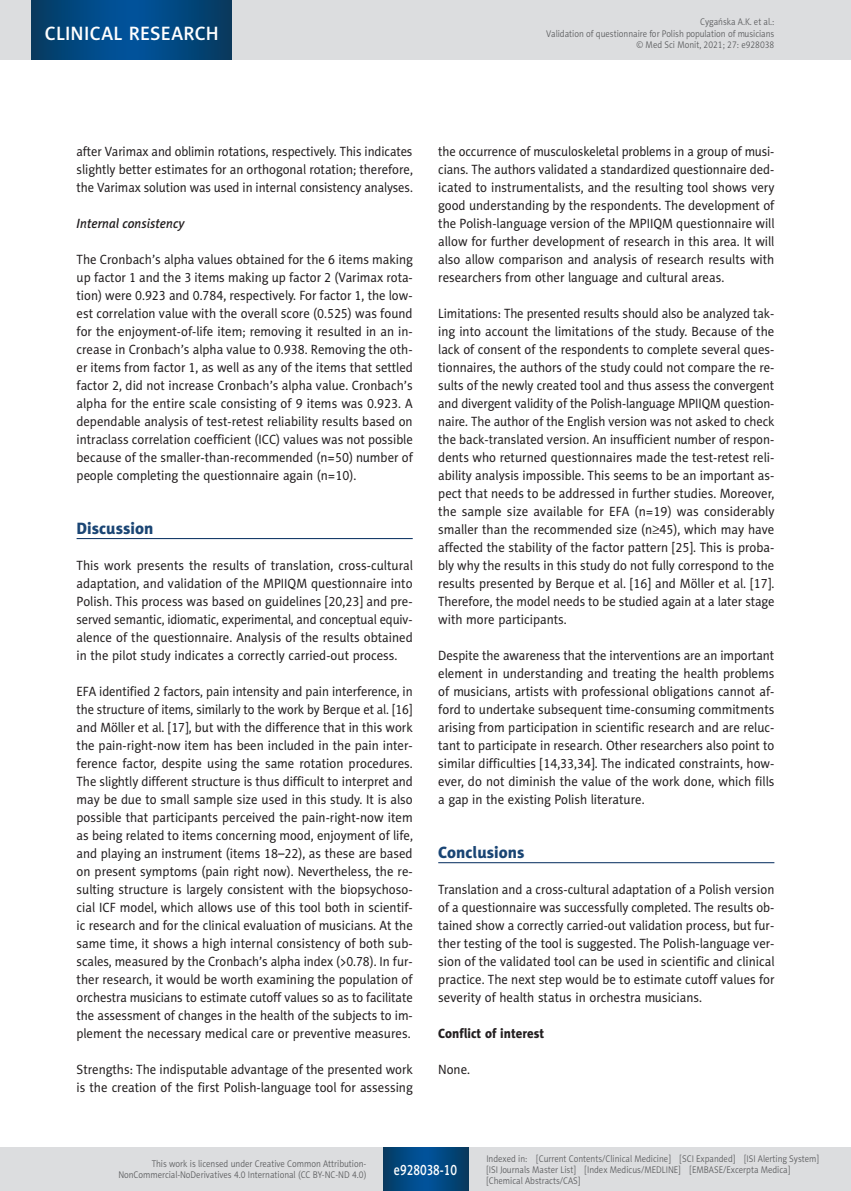
<style>
.page{position:relative;width:851px;height:1191px;background:#fff}
.page>*{position:absolute;margin:0;border:0;box-sizing:border-box;transform-origin:0 0}
.t1{font:19.5px "Naomi Sans EFN Medium";letter-spacing:.015em;color:#fff}
.MSM_Headline_1{font:16.5px "Naomi Sans EFN Heavy";color:#1a4574}
.t2{font:15px "Naomi Sans EFN Medium";color:#fff;scale:.8 1}
.MSM_Body{font:13.5px/18px "Naomi Sans EFN";color:#231f20;text-align:justify;scale:.94 1}
.MSM_Body-2{font:13.5px/18px "Naomi Sans EFN";color:#231f20;text-align:justify;scale:.95 1}
.MSM_Body-3{font:13.5px/18px "Naomi Sans EFN";color:#231f20;text-align:justify;scale:.93 1}
.MSM_Headline_3{font:italic 13.5px "Naomi Sans EFN Medium";color:#231f20;scale:.95 1}
.MSM_Headline_2{font:13.5px "Naomi Sans EFN Heavy";color:#231f20;scale:.95 1}
.t3{font:9.75px/11.2px "Naomi Sans EFN Light";color:#57585a;text-align:right;scale:.9 1}
.s1{font-family:"Standard Sym L"}
</style>
<div class="page">
<hr style="left:77px;top:538px;width:335px;height:1px;background:#00295c">
<hr style="left:438px;top:862px;width:336px;height:1px;background:#00295c">
<div style="left:0;top:1148px;width:850px;height:43px;background:#dcdddf"></div>
<svg style="left:383px;top:1147px;width:85px;height:43px;background:#02477e"></svg>
<div style="left:0;top:0;width:850px;height:60px;background:#dcdddf"></div>
<hr style="left:850px;top:0;width:1px;height:60px;background:#dcdddf">
<svg style="left:32px;top:0;width:200px;height:60px;background:#02477e"></svg>
<h1 class="t1" style="left:45px;top:22px;width:175px">CLINICAL RESEARCH</h1>
<p class="t3" style="left:546px;top:16px;width:255px">Cygańska A.K. et al.:<br>Validation of questionnaire for Polish population of musicians © Med Sci Monit, 2021; 27: e928038</p>
<p class="MSM_Body-3" style="left:77px;top:142px;width:363px">after Varimax and oblimin rotations, respectively. This indicates slightly better estimates for an orthogonal rotation; therefore, the Varimax solution was used in internal consistency analyses.</p>
<p class="MSM_Headline_3" style="left:77px;top:216px;width:115px">Internal consistency</p>
<p class="MSM_Body-2" style="left:77px;top:250px;width:355px">The Cronbach’s alpha values obtained for the 6 items making up factor 1 and the 3 items making up factor 2 (Varimax rota&shy;tion) were 0.923 and 0.784, respectively. For factor 1, the low&shy;est correlation value with the overall score (0.525) was found for the enjoyment-of-life item; removing it resulted in an in&shy;crease in Cronbach’s alpha value to 0.938. Removing the oth&shy;er items from factor 1, as well as any of the items that settled factor 2, did not increase Cronbach’s alpha value. Cronbach’s alpha for the entire scale consisting of 9 items was 0.923. A dependable analysis of test-retest reliability results based on intraclass correlation coefficient (ICC) values was not possible because of the smaller-than-recommended (n=50) number of people completing the questionnaire again (n=10).</p>
<p class="MSM_Headline_1" style="left:77px;top:518px;width:78px">Discussion</p>
<p class="MSM_Body-2" style="left:77px;top:556px;width:355px">This work presents the results of translation, cross-cultural adaptation, and validation of the MPIIQM questionnaire into Polish. This process was based on guidelines [20,23] and pre&shy;served semantic, idiomatic, experimental, and conceptual equiv&shy;alence of the questionnaire. Analysis of the results obtained in the pilot study indicates a correctly carried-out process.</p>
<p class="MSM_Body" style="left:77px;top:682px;width:359px">EFA identified 2 factors, pain intensity and pain interference, in the structure of items, similarly to the work by Berque et al. [16] and Möller et al. [17], but with the difference that in this work the pain-right-now item has been included in the pain inter&shy;ference factor, despite using the same rotation procedures.<br>The slightly different structure is thus difficult to interpret and may be due to small sample size used in this study. It is also possible that participants perceived the pain-right-now item as being related to items concerning mood, enjoyment of life, and playing an instrument (items 18–22), as these are based on present symptoms (pain right now). Nevertheless, the re&shy;sulting structure is largely consistent with the biopsychoso&shy;cial ICF model, which allows use of this tool both in scientif&shy;ic research and for the clinical evaluation of musicians. At the same time, it shows a high internal consistency of both sub&shy;scales, measured by the Cronbach’s alpha index (&gt;0.78). In fur&shy;ther research, it would be worth examining the population of orchestra musicians to estimate cutoff values so as to facilitate the assessment of changes in the health of the subjects to im&shy;plement the necessary medical care or preventive measures.</p>
<p class="MSM_Body-2" style="left:77px;top:1060px;width:355px">Strengths: The indisputable advantage of the presented work is the creation of the first Polish-language tool for assessing</p>
<p class="MSM_Body-3" style="left:438px;top:142px;width:363px">the occurrence of musculoskeletal problems in a group of musi&shy;cians. The authors validated a standardized questionnaire ded&shy;icated to instrumentalists, and the resulting tool shows very good understanding by the respondents. The development of the Polish-language version of the MPIIQM questionnaire will allow for further development of research in this area. It will also allow comparison and analysis of research results with researchers from other language and cultural areas.</p>
<p class="MSM_Body" style="left:438px;top:304px;width:359px">Limitations: The presented results should also be analyzed tak&shy;ing into account the limitations of the study. Because of the lack of consent of the respondents to complete several ques&shy;tionnaires, the authors of the study could not compare the re&shy;sults of the newly created tool and thus assess the convergent and divergent validity of the Polish-language MPIIQM question&shy;naire. The author of the English version was not asked to check the back-translated version. An insufficient number of respon&shy;dents who returned questionnaires made the test-retest reli&shy;ability analysis impossible. This seems to be an important as&shy;pect that needs to be addressed in further studies. Moreover, the sample size available for EFA (n=19) was considerably smaller than the recommended size (n<span class="s1">³</span>45), which may have affected the stability of the factor pattern [25]. This is proba&shy;bly why the results in this study do not fully correspond to the results presented by Berque et al. [16] and Möller et al. [17].<br>Therefore, the model needs to be studied again at a later stage with more participants.</p>
<p class="MSM_Body" style="left:438px;top:646px;width:359px">Despite the awareness that the interventions are an important element in understanding and treating the health problems of musicians, artists with professional obligations cannot af&shy;ford to undertake subsequent time-consuming commitments arising from participation in scientific research and are reluc&shy;tant to participate in research. Other researchers also point to similar difficulties [14,33,34]. The indicated constraints, how&shy;ever, do not diminish the value of the work done, which fills a gap in the existing Polish literature.</p>
<p class="MSM_Headline_1" style="left:438px;top:842px;width:88px">Conclusions</p>
<p class="MSM_Body-2" style="left:438px;top:880px;width:355px">Translation and a cross-cultural adaptation of a Polish version of a questionnaire was successfully completed. The results ob&shy;tained show a correctly carried-out validation process, but fur&shy;ther testing of the tool is suggested. The Polish-language ver&shy;sion of the validated tool can be used in scientific and clinical practice. The next step would be to estimate cutoff values for severity of health status in orchestra musicians.</p>
<p class="MSM_Headline_2" style="left:438px;top:1025px;width:113px">Conflict of interest</p>
<p class="MSM_Body-2" style="left:438px;top:1060px;width:35px">None.</p>
<p class="t3" style="left:118px;top:1158px;width:277px">This work is licensed under Creative Common Attribution-<br>NonCommercial-NoDerivatives 4.0 International (CC BY-NC-ND 4.0)</p>
<p class="t2" style="left:394px;top:1160px;width:81px">e928038-10</p>
<p class="t3" style="left:486px;top:1152px;width:371px;text-align:left">Indexed in: [Current Contents/Clinical Medicine] [SCI Expanded] [ISI Alerting System] [ISI Journals Master List] [Index Medicus/MEDLINE] [EMBASE/Excerpta Medica] [Chemical Abstracts/CAS]</p>
</div>
